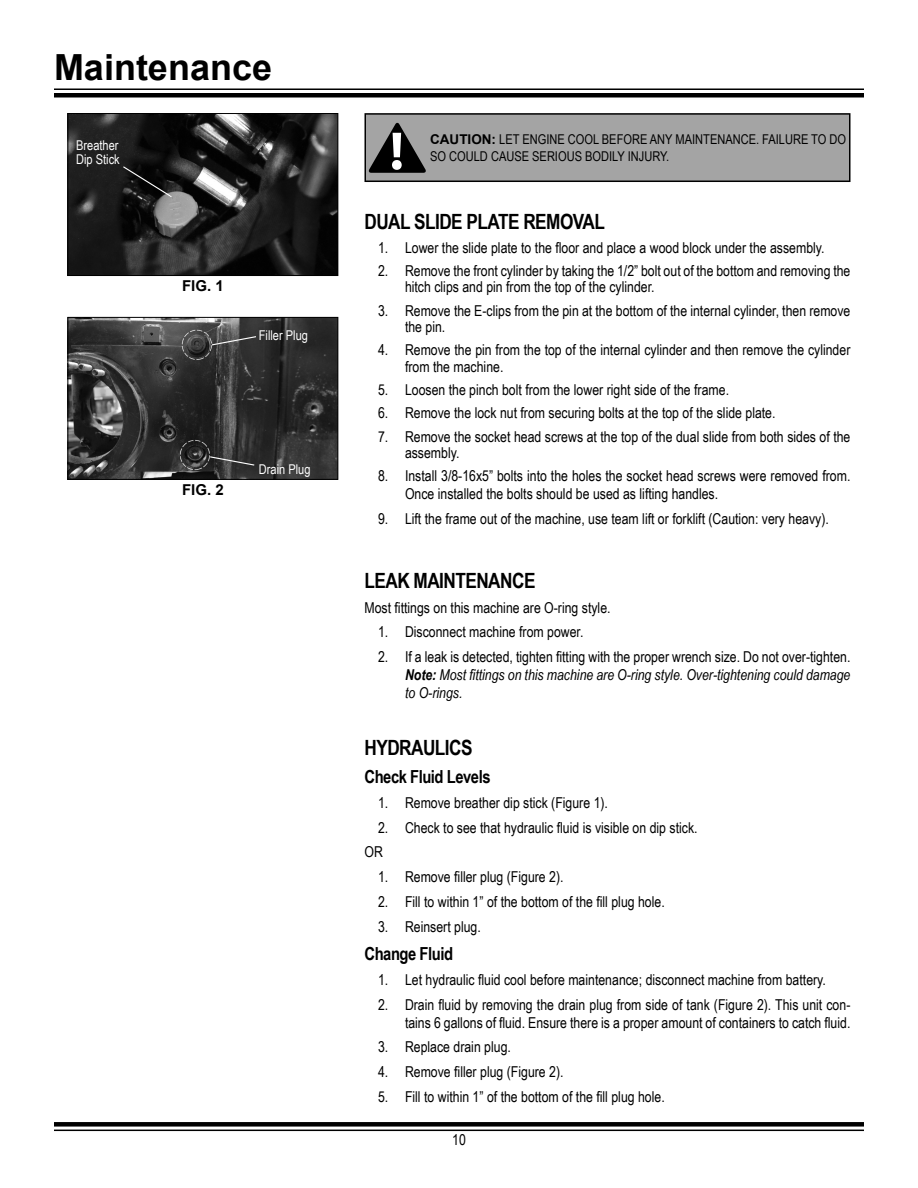
<style>
.page{position:relative;width:918px;height:1188px;background:#fff}
.page>*{position:absolute;margin:0;border:0;box-sizing:border-box;transform-origin:0 0}
.Header_-_Left{font:700 36px "Arial";color:#000}
.Large_Caps{font:700 21px "Arial Narrow";letter-spacing:-.025em;color:#000}
.Small_Caps{font:700 18px "Arial Narrow";letter-spacing:-.025em;color:#000}
.Numbers{font:15px/16.5px "Arial Narrow";color:#000}
.Figure_Label{font:700 15px "Arial";color:#000}
.Warning_Text{font:13.5px/16.2px "Arial Narrow";color:#000}
.Feature_Label{font:13.5px "Arial Narrow";color:#fff}
.s1{font-family:"Arial";font-weight:700}
.s2{font-weight:700;font-style:italic}
.s3{font-style:italic}
</style>
<div class="page">
<hr style="left:54px;top:88px;width:810px;height:2px;background:#000">
<div style="left:54px;top:93px;width:810px;height:5px;background:#000"></div>
<div style="left:54px;top:1122px;width:810px;height:5px;background:#000"></div>
<hr style="left:54px;top:1130px;width:810px;height:1px;background:#000">
<img style="left:70px;top:319px;width:266px;height:159px">
<div style="left:68px;top:317px;width:270px;height:163px;border:1px solid #000"></div>
<img style="left:70px;top:115px;width:266px;height:159px">
<div style="left:68px;top:113px;width:270px;height:163px;border:1px solid #000"></div>
<svg style="left:122px;top:165px;width:51px;height:33px;background:#1d1d1d"></svg>
<svg style="left:209px;top:456px;width:47px;height:10px"></svg>
<svg style="left:211px;top:335px;width:46px;height:11px"></svg>
<div style="left:365px;top:114px;width:485px;height:67px;background:#a4a4a4"></div>
<div style="left:364px;top:113px;width:486px;height:69px;border:2px solid #000"></div>
<svg style="left:369px;top:123px;width:57px;height:50px"></svg>
<p class="Header_-_Left" style="left:54px;top:44px;width:220px">Maintenance</p>
<p class="Feature_Label" style="left:76px;top:135px;width:44px">Breather</p>
<p class="Feature_Label" style="left:76px;top:149px;width:45px">Dip Stick</p>
<p class="Figure_Label" style="left:182px;top:276px;width:43px">FIG. 1</p>
<p class="Feature_Label" style="left:259px;top:325px;width:51px">Filler Plug</p>
<p class="Figure_Label" style="left:182px;top:480px;width:43px">FIG. 2</p>
<p class="Feature_Label" style="left:259px;top:459px;width:53px">Drain Plug</p>
<p class="Warning_Text" style="left:430px;top:131px;width:418px"><span class="s1">CAUTION:</span> LET ENGINE COOL BEFORE ANY MAINTENANCE. FAILURE TO DO<br>SO COULD CAUSE SERIOUS BODILY INJURY.</p>
<p class="Large_Caps" style="left:364px;top:206px;width:242px">DUAL SLIDE PLATE REMOVAL</p>
<p class="Numbers" style="left:378px;top:238px;width:448px">1. Lower the slide plate to the floor and place a wood block under the assembly.</p>
<p class="Numbers" style="left:405px;top:262px;width:447px;text-indent:-27px">2. Remove the front cylinder by taking the 1/2” bolt out of the bottom and removing the hitch clips and pin from the top of the cylinder.</p>
<p class="Numbers" style="left:405px;top:301px;width:447px;text-indent:-27px">3. Remove the E-clips from the pin at the bottom of the internal cylinder, then remove the pin.</p>
<p class="Numbers" style="left:405px;top:341px;width:447px;text-indent:-27px">4. Remove the pin from the top of the internal cylinder and then remove the cylinder from the machine.</p>
<p class="Numbers" style="left:378px;top:381px;width:353px">5. Loosen the pinch bolt from the lower right side of the frame.</p>
<p class="Numbers" style="left:378px;top:404px;width:399px">6. Remove the lock nut from securing bolts at the top of the slide plate.</p>
<p class="Numbers" style="left:405px;top:427px;width:447px;text-indent:-27px">7. Remove the socket head screws at the top of the dual slide from both sides of the assembly.</p>
<p class="Numbers" style="left:405px;top:466px;width:447px;line-height:18px;text-indent:-27px">8. Install 3/8-16x5” bolts into the holes the socket head screws were removed from.<br>Once installed the bolts should be used as lifting handles.</p>
<p class="Numbers" style="left:378px;top:510px;width:452px">9. Lift the frame out of the machine, use team lift or forklift (Caution: very heavy).</p>
<p class="Large_Caps" style="left:364px;top:565px;width:173px">LEAK MAINTENANCE</p>
<p class="Numbers" style="left:364px;top:599px;width:248px">Most fittings on this machine are O-ring style.</p>
<p class="Numbers" style="left:378px;top:623px;width:207px">1. Disconnect machine from power.</p>
<p class="Numbers" style="left:405px;top:647px;width:447px;line-height:18px;text-align:justify;text-indent:-27px">2. If a leak is detected, tighten fitting with the proper wrench size. Do not over-tighten.<br><span class="s2">Note:</span> <span class="s3">Most fittings on this machine are O-ring style. Over-tightening could damage to O-rings.</span></p>
<p class="Large_Caps" style="left:364px;top:732px;width:110px">HYDRAULICS</p>
<p class="Small_Caps" style="left:364px;top:763px;width:128px">Check Fluid Levels</p>
<p class="Numbers" style="left:378px;top:794px;width:232px">1. Remove breather dip stick (Figure 1).</p>
<p class="Numbers" style="left:378px;top:819px;width:321px">2. Check to see that hydraulic fluid is visible on dip stick.</p>
<p class="Numbers" style="left:364px;top:843px;width:20px">OR</p>
<p class="Numbers" style="left:378px;top:868px;width:187px">1. Remove filler plug (Figure 2).</p>
<p class="Numbers" style="left:378px;top:893px;width:288px">2. Fill to within 1” of the bottom of the fill plug hole.</p>
<p class="Numbers" style="left:378px;top:918px;width:104px">3. Reinsert plug.</p>
<p class="Small_Caps" style="left:364px;top:940px;width:90px">Change Fluid</p>
<p class="Numbers" style="left:378px;top:971px;width:450px">1. Let hydraulic fluid cool before maintenance; disconnect machine from battery.</p>
<p class="Numbers" style="left:378px;top:995px;width:474px;line-height:18px;text-align:right">2. Drain fluid by removing the drain plug from side of tank (Figure 2). This unit con&shy;tains 6 gallons of fluid. Ensure there is a proper amount of containers to catch fluid.</p>
<p class="Numbers" style="left:378px;top:1038px;width:134px">3. Replace drain plug.</p>
<p class="Numbers" style="left:378px;top:1063px;width:187px">4. Remove filler plug (Figure 2).</p>
<p class="Numbers" style="left:378px;top:1088px;width:288px">5. Fill to within 1” of the bottom of the fill plug hole.</p>
<p class="Numbers" style="left:452px;top:1131px;width:15px">10</p>
</div>
